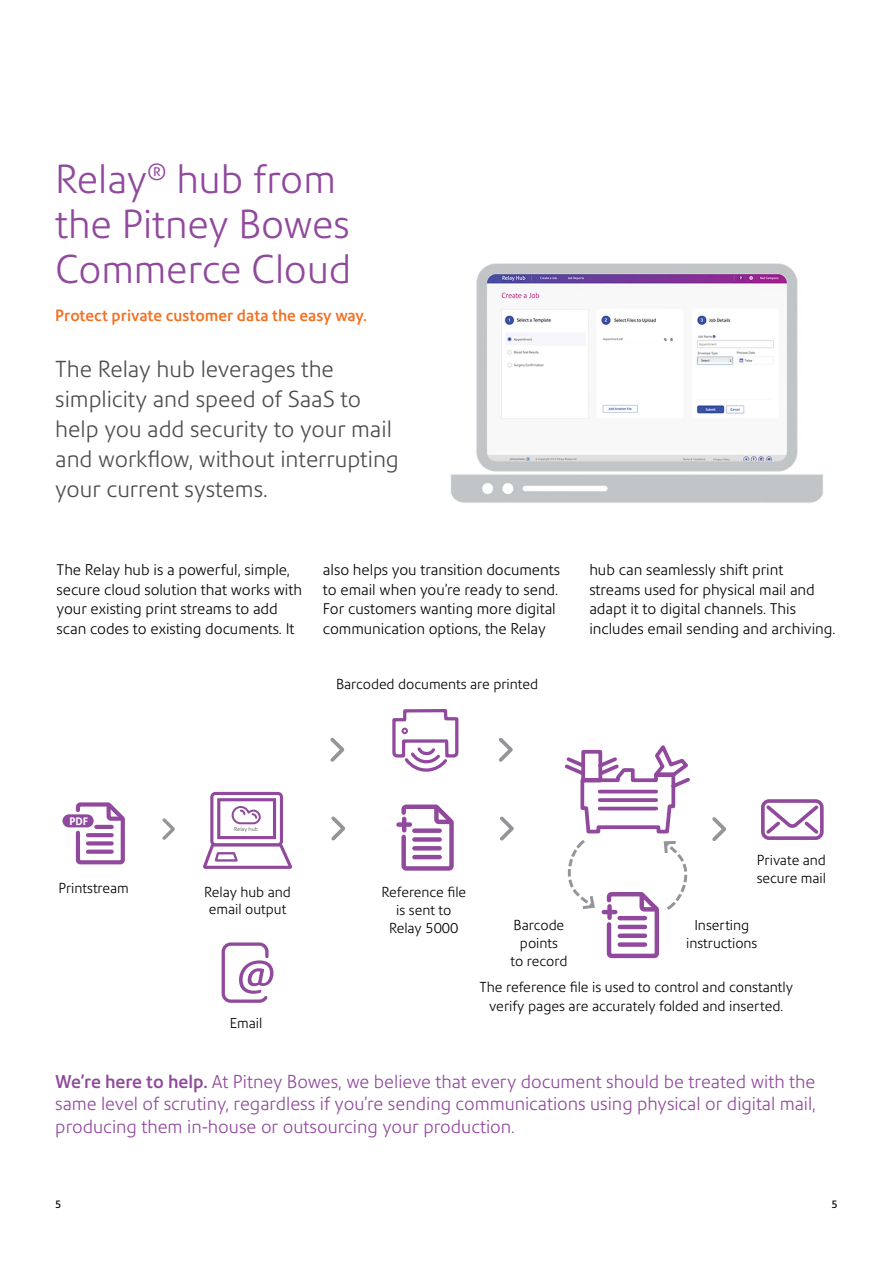
<style>
.page{position:relative;width:893px;height:1263px;background:#fff}
.page>*{position:absolute;margin:0;border:0;box-sizing:border-box;transform-origin:0 0}
.t1{font:300 39px/45px "Precision Sans";color:#90499c}
.t2{font:300 22.5px/30px "Precision Sans";color:#4d4d4f}
.t3{font:300 18px/22.5px "Precision Sans";color:#90499c;text-align:justify}
.t4{font:500 15.75px "Precision Sans";color:#f36f21}
.t5{font:300 15px/19.5px "Precision Sans";color:#000}
.t6{font:300 14.1px/18.8px "Precision Sans";color:#000;text-align:center}
.t7{font:300 13.95px/18px "Precision Sans";color:#000;text-align:center}
.t8{font:700 10.5px "Precision Sans";color:#fff}
.t9{font:10.5px "Precision Sans";color:#000}
.t10{font:300 5.55px "Precision Sans";color:#4d4d4f}
.s1{font-weight:500}
</style>
<div class="page">
<svg style="left:401px;top:804px;width:53px;height:67px"></svg>
<hr style="left:402px;top:819px;width:4px;height:11px;background:#90499c">
<div style="left:398px;top:822px;width:12px;height:5px;background:#90499c"></div>
<div style="left:62px;top:814px;width:32px;height:13px;background:#90499c;border-radius:7px"></div>
<svg style="left:74px;top:802px;width:51px;height:63px"></svg>
<svg style="left:162px;top:818px;width:13px;height:22px"></svg>
<svg style="left:203px;top:792px;width:89px;height:77px"></svg>
<svg style="left:500px;top:816px;width:14px;height:25px"></svg>
<svg style="left:392px;top:709px;width:67px;height:63px"></svg>
<div style="left:401px;top:728px;width:7px;height:6px;border:2px solid #90499c;border-radius:50%"></div>
<svg style="left:331px;top:816px;width:15px;height:25px"></svg>
<svg style="left:761px;top:799px;width:63px;height:41px"></svg>
<svg style="left:499px;top:737px;width:14px;height:25px"></svg>
<svg style="left:712px;top:817px;width:15px;height:24px"></svg>
<svg style="left:564px;top:745px;width:126px;height:214px"></svg>
<svg style="left:330px;top:737px;width:15px;height:25px"></svg>
<svg style="left:221px;top:942px;width:52px;height:61px"></svg>
<img style="left:450px;top:263px;width:374px;height:240px">
<h1 class="t1" style="left:55px;top:157px;width:298px">Relay<sup>®</sup> hub from the Pitney Bowes<br>Commerce Cloud</h1>
<p class="t4" style="left:55px;top:305px;width:313px">Protect private customer data the easy way.</p>
<h2 class="t2" style="left:55px;top:354px;width:345px">The Relay hub leverages the simplicity and speed of SaaS to help you add security to your mail and workflow, without interrupting your current systems.</h2>
<p class="t5" style="left:57px;top:560px;width:247px">The Relay hub is a powerful, simple, secure cloud solution that works with your existing print streams to add scan codes to existing documents. It</p>
<p class="t5" style="left:323px;top:560px;width:239px">also helps you transition documents to email when you’re ready to send.<br>For customers wanting more digital communication options, the Relay</p>
<p class="t5" style="left:589px;top:560px;width:248px">hub can seamlessly shift print streams used for physical mail and adapt it to digital channels. This includes email sending and archiving.</p>
<p class="t7" style="left:336px;top:675px;width:204px">Barcoded documents are printed</p>
<p class="t8" style="left:69px;top:815px;width:20px">PDF</p>
<p class="t10" style="left:234px;top:826px;width:25px">Relay hub</p>
<p class="t7" style="left:58px;top:879px;width:72px">Printstream</p>
<p class="t7" style="left:204px;top:883px;width:88px;line-height:17px">Relay hub and email output</p>
<p class="t7" style="left:230px;top:1014px;width:34px">Email</p>
<p class="t7" style="left:381px;top:883px;width:86px">Reference file is sent to<br>Relay 5000</p>
<p class="t7" style="left:757px;top:851px;width:71px;text-align:left">Private and secure mail</p>
<p class="t7" style="left:510px;top:916px;width:58px">Barcode points<br>to record</p>
<p class="t7" style="left:686px;top:916px;width:73px">Inserting instructions</p>
<p class="t6" style="left:479px;top:977px;width:315px">The reference file is used to control and constantly verify pages are accurately folded and inserted.</p>
<p class="t3" style="left:55px;top:1070px;width:762px"><span class="s1">We’re here to help.</span> At Pitney Bowes, we believe that every document should be treated with the same level of scrutiny, regardless if you’re sending communications using physical or digital mail, producing them in-house or outsourcing your production.</p>
<p class="t9" style="left:55px;top:1198px;width:8px">5</p>
<p class="t9" style="left:831px;top:1198px;width:8px">5</p>
</div>
